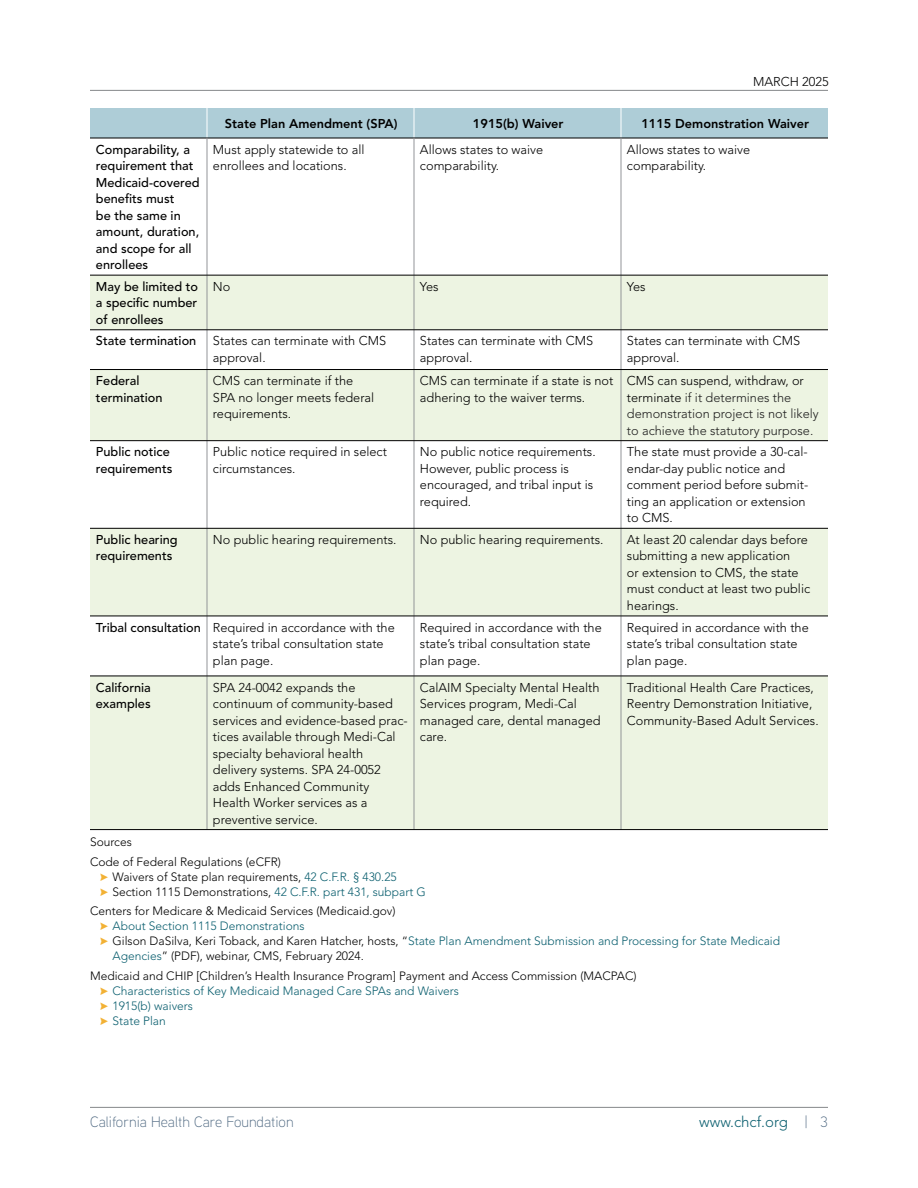
<style>
.page{position:relative;width:918px;height:1188px;background:#fff}
.page>*{position:absolute;margin:0;border:0;box-sizing:border-box;transform-origin:0 0}
.t1{font:300 15px "Aaux Next";color:#4e6881}
.t2{font:300 15px "Avenir LT Std";color:#0b5f6f}
.t3{font:300 12.75px/16.5px "Avenir LT Std";color:#000}
.t4{font:500 12.75px/16.5px "Avenir LT Std";color:#000}
.t5{font:300 12.75px/16.5px "Avenir LT Std";color:#1f1f1f}
.t6{font:800 12.75px "Avenir LT Std";color:#000}
.t7{font:300 12px/19.5px "Avenir LT Std";color:#000}
.t8{font:300 12px/15px "Avenir LT Std";color:#0b5f6f}
.s1{color:#000}
.s2{font-weight:500}
.s3{color:#0b5f6f}
.s4{font-family:"Aaux Next";color:#4e6881}
</style>
<div class="page">
<hr style="left:90px;top:1107px;width:738px;height:1px;background:#86888a">
<hr style="left:90px;top:90px;width:738px;height:1px;background:#86888a">
<div style="left:90px;top:108px;width:738px;height:30px;background:#aecdd7"></div>
<svg style="left:90px;top:276px;width:738px;height:553px;fill:#edf4e2"></svg>
<hr style="left:207px;top:108px;width:1px;height:30px;background:#fff">
<hr style="left:414px;top:108px;width:1px;height:30px;background:#fff">
<hr style="left:621px;top:108px;width:1px;height:30px;background:#fff">
<hr style="left:90px;top:138px;width:117px;height:1px;background:#000">
<hr style="left:207px;top:138px;width:207px;height:1px;background:#000">
<hr style="left:414px;top:138px;width:207px;height:1px;background:#000">
<hr style="left:621px;top:138px;width:207px;height:1px;background:#000">
<hr style="left:207px;top:138px;width:1px;height:137px;background:#939598">
<hr style="left:414px;top:138px;width:1px;height:137px;background:#939598">
<hr style="left:621px;top:138px;width:1px;height:137px;background:#939598">
<hr style="left:207px;top:275px;width:1px;height:55px;background:#939598">
<hr style="left:414px;top:275px;width:1px;height:55px;background:#939598">
<hr style="left:621px;top:275px;width:1px;height:55px;background:#939598">
<hr style="left:207px;top:330px;width:1px;height:39px;background:#939598">
<hr style="left:414px;top:330px;width:1px;height:39px;background:#939598">
<hr style="left:621px;top:330px;width:1px;height:39px;background:#939598">
<hr style="left:207px;top:370px;width:1px;height:70px;background:#939598">
<hr style="left:414px;top:370px;width:1px;height:70px;background:#939598">
<hr style="left:621px;top:370px;width:1px;height:70px;background:#939598">
<hr style="left:207px;top:441px;width:1px;height:87px;background:#939598">
<hr style="left:414px;top:441px;width:1px;height:87px;background:#939598">
<hr style="left:621px;top:441px;width:1px;height:87px;background:#939598">
<hr style="left:207px;top:528px;width:1px;height:88px;background:#939598">
<hr style="left:414px;top:528px;width:1px;height:88px;background:#939598">
<hr style="left:621px;top:528px;width:1px;height:88px;background:#939598">
<hr style="left:207px;top:616px;width:1px;height:60px;background:#939598">
<hr style="left:414px;top:616px;width:1px;height:60px;background:#939598">
<hr style="left:621px;top:616px;width:1px;height:60px;background:#939598">
<hr style="left:207px;top:676px;width:1px;height:153px;background:#939598">
<hr style="left:414px;top:676px;width:1px;height:153px;background:#939598">
<hr style="left:621px;top:676px;width:1px;height:153px;background:#939598">
<hr style="left:90px;top:275px;width:117px;height:1px;background:#000">
<hr style="left:207px;top:275px;width:207px;height:1px;background:#000">
<hr style="left:414px;top:275px;width:207px;height:1px;background:#000">
<hr style="left:621px;top:275px;width:207px;height:1px;background:#000">
<hr style="left:90px;top:330px;width:117px;height:1px;background:#000">
<hr style="left:207px;top:330px;width:207px;height:1px;background:#000">
<hr style="left:414px;top:330px;width:207px;height:1px;background:#000">
<hr style="left:621px;top:330px;width:207px;height:1px;background:#000">
<hr style="left:90px;top:369px;width:117px;height:1px;background:#000">
<hr style="left:207px;top:369px;width:207px;height:1px;background:#000">
<hr style="left:414px;top:369px;width:207px;height:1px;background:#000">
<hr style="left:621px;top:369px;width:207px;height:1px;background:#000">
<hr style="left:90px;top:440px;width:117px;height:1px;background:#000">
<hr style="left:207px;top:440px;width:207px;height:1px;background:#000">
<hr style="left:414px;top:440px;width:207px;height:1px;background:#000">
<hr style="left:621px;top:440px;width:207px;height:1px;background:#000">
<hr style="left:90px;top:528px;width:117px;height:1px;background:#000">
<hr style="left:207px;top:528px;width:207px;height:1px;background:#000">
<hr style="left:414px;top:528px;width:207px;height:1px;background:#000">
<hr style="left:621px;top:528px;width:207px;height:1px;background:#000">
<hr style="left:90px;top:616px;width:117px;height:1px;background:#000">
<hr style="left:207px;top:616px;width:207px;height:1px;background:#000">
<hr style="left:414px;top:616px;width:207px;height:1px;background:#000">
<hr style="left:621px;top:616px;width:207px;height:1px;background:#000">
<hr style="left:90px;top:676px;width:117px;height:1px;background:#000">
<hr style="left:207px;top:676px;width:207px;height:1px;background:#000">
<hr style="left:414px;top:676px;width:207px;height:1px;background:#000">
<hr style="left:621px;top:676px;width:207px;height:1px;background:#000">
<hr style="left:90px;top:829px;width:117px;height:1px;background:#000">
<hr style="left:207px;top:829px;width:207px;height:1px;background:#000">
<hr style="left:414px;top:829px;width:207px;height:1px;background:#000">
<hr style="left:621px;top:829px;width:207px;height:1px;background:#000">
<p class="t3" style="left:753px;top:74px;width:77px">MARCH 2025</p>
<p class="t6" style="left:225px;top:116px;width:174px">State Plan Amendment (SPA)</p>
<p class="t6" style="left:473px;top:116px;width:92px">1915(b) Waiver</p>
<p class="t6" style="left:641px;top:116px;width:169px">1115 Demonstration Waiver</p>
<p class="t4" style="left:96px;top:141px;width:105px">Comparability, a requirement that<br>Medicaid-covered benefits must<br>be the same in amount, duration, and scope for all enrollees</p>
<p class="t3" style="left:213px;top:141px;width:153px">Must apply statewide to all enrollees and locations.</p>
<p class="t3" style="left:420px;top:141px;width:125px">Allows states to waive comparability.</p>
<p class="t3" style="left:627px;top:141px;width:125px">Allows states to waive comparability.</p>
<p class="t4" style="left:96px;top:278px;width:103px;text-align:justify">May be limited to a specific number of enrollees</p>
<p class="t3" style="left:213px;top:278px;width:19px">No</p>
<p class="t3" style="left:420px;top:278px;width:20px">Yes</p>
<p class="t3" style="left:627px;top:278px;width:20px">Yes</p>
<p class="t4" style="left:96px;top:333px;width:102px">State termination</p>
<p class="t3" style="left:213px;top:333px;width:175px">States can terminate with CMS approval.</p>
<p class="t3" style="left:420px;top:333px;width:175px">States can terminate with CMS approval.</p>
<p class="t3" style="left:627px;top:333px;width:175px">States can terminate with CMS approval.</p>
<p class="t4" style="left:96px;top:373px;width:68px">Federal termination</p>
<p class="t3" style="left:213px;top:373px;width:163px">CMS can terminate if the<br>SPA no longer meets federal requirements.</p>
<p class="t3" style="left:420px;top:373px;width:195px">CMS can terminate if a state is not adhering to the waiver terms.</p>
<p class="t5" style="left:627px;top:373px;width:193px"><span class="s1">CMS can suspend, withdraw, or terminate</span> if it determines the demonstration project is not likely to achieve the statutory purpose.</p>
<p class="t4" style="left:96px;top:444px;width:78px">Public notice requirements</p>
<p class="t3" style="left:213px;top:444px;width:176px">Public notice required in select circumstances.</p>
<p class="t3" style="left:420px;top:444px;width:177px">No public notice requirements.<br>However, public process is encouraged, and tribal input is required.</p>
<p class="t3" style="left:627px;top:444px;width:183px">The state must provide a 30-cal&shy;endar-day public notice and comment period before submit&shy;ting an application or extension to CMS.</p>
<p class="t4" style="left:96px;top:532px;width:83px">Public hearing requirements</p>
<p class="t3" style="left:213px;top:531px;width:185px">No public hearing requirements.</p>
<p class="t3" style="left:420px;top:531px;width:185px">No public hearing requirements.</p>
<p class="t3" style="left:627px;top:531px;width:185px">At least 20 calendar days before submitting a new application<br>or extension to CMS, the state must conduct at least two public hearings.</p>
<p class="t3" style="left:213px;top:619px;width:183px;text-indent:-117px"><span class="s2">Tribal consultation</span> Required in accordance with the state’s tribal consultation state plan page.</p>
<p class="t3" style="left:420px;top:619px;width:183px">Required in accordance with the state’s tribal consultation state plan page.</p>
<p class="t3" style="left:627px;top:619px;width:183px">Required in accordance with the state’s tribal consultation state plan page.</p>
<p class="t4" style="left:96px;top:679px;width:57px">California examples</p>
<p class="t3" style="left:213px;top:679px;width:196px">SPA 24-0042 expands the continuum of community-based services and evidence-based prac&shy;tices available through Medi-Cal specialty behavioral health delivery systems. SPA 24-0052 adds Enhanced Community<br>Health Worker services as a preventive service.</p>
<p class="t3" style="left:420px;top:679px;width:182px">CalAIM Specialty Mental Health<br>Services program, Medi-Cal managed care, dental managed care.</p>
<p class="t3" style="left:627px;top:679px;width:193px">Traditional Health Care Practices,<br>Reentry Demonstration Initiative,<br>Community-Based Adult Services.</p>
<p class="t7" style="left:90px;top:832px;width:193px">Sources<br>Code of Federal Regulations (eCFR)</p>
<p class="t7" style="left:112px;top:869px;width:315px;line-height:15px">Waivers of State plan requirements, <span class="s3">42 C.F.R. § 430.25<br></span>Section 1115 Demonstrations, <span class="s3">42 C.F.R. part 431, subpart G</span></p>
<p class="t7" style="left:90px;top:901px;width:307px">Centers for Medicare &amp; Medicaid Services (Medicaid.gov)</p>
<p class="t8" style="left:112px;top:919px;width:669px">About Section 1115 Demonstrations<br><span class="s1">Gilson DaSilva, Keri Toback, and Karen Hatcher, hosts, “</span>State Plan Amendment Submission and Processing for State Medicaid<br>Agencies<span class="s1">” (PDF), webinar, CMS, February 2024.</span></p>
<p class="t7" style="left:90px;top:966px;width:548px">Medicaid and CHIP [Children’s Health Insurance Program] Payment and Access Commission (MACPAC)</p>
<p class="t8" style="left:112px;top:983px;width:348px">Characteristics of Key Medicaid Managed Care SPAs and Waivers<br>1915(b) waivers<br>State Plan</p>
<p class="t1" style="left:90px;top:1112px;width:205px">California Health Care Foundation</p>
<p class="t2" style="left:699px;top:1113px;width:130px">www.chcf.org <span class="s4">| 3</span></p>
</div>
